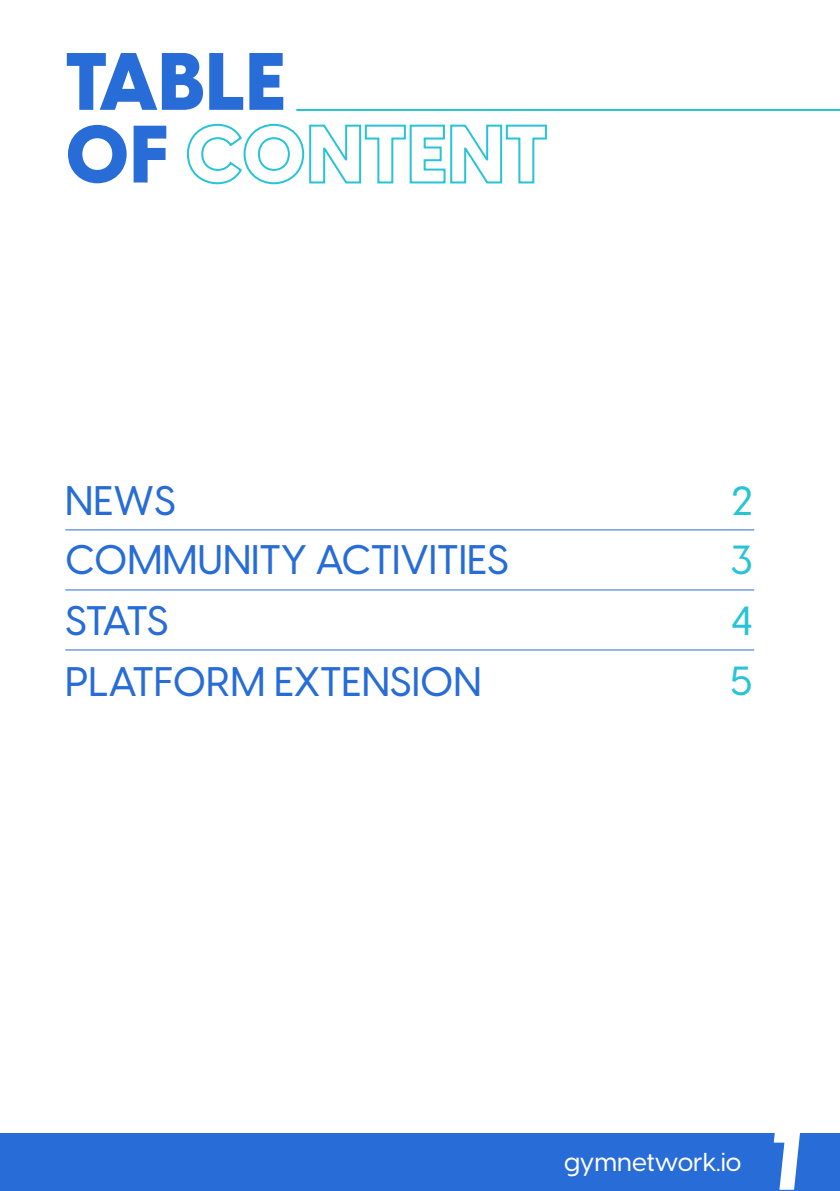
<style>
.page{position:relative;width:840px;height:1191px;background:#fff}
.page>*{position:absolute;margin:0;border:0;box-sizing:border-box;transform-origin:0 0}
.t1{font:italic 800 83.8px "Visby CF";color:#fff}
.t2{font:800 80px/72.6px "Visby CF";letter-spacing:.01em;color:#276cd7}
.t3{font:500 40.6px/60.4px "Visby CF";color:#276cd7}
.t4{font:500 40px/60px "Visby CF";color:#27c4d7;text-align:justify}
.t5{font:500 25.6px "Visby CF";color:#fff}
</style>
<div class="page">
<svg style="left:186px;top:123px;width:361px;height:62px"></svg>
<hr style="left:65px;top:529px;width:688px;height:1px;background:#276cd7">
<hr style="left:65px;top:589px;width:688px;height:1px;background:#276cd7">
<hr style="left:65px;top:649px;width:688px;height:1px;background:#276cd7">
<div style="left:0;top:1133px;width:839px;height:58px;background:#276cd7"></div>
<hr style="left:296px;top:109px;width:543px;height:2px;background:#27c4d7">
<h2 class="t2" style="left:65px;top:41px;width:222px">TABLE<br>OF</h2>
<p class="t3" style="left:65px;top:467px;width:445px">NEWS<br>COMMUNITY ACTIVITIES<br>STATS<br>PLATFORM EXTENSION</p>
<p class="t4" style="left:729px;top:468px;width:24px">2<br>3<br>4<br>5</p>
<p class="t5" style="left:563px;top:1142px;width:179px">gymnetwork.io</p>
<h1 class="t1" style="left:766px;top:1092px;width:37px">1</h1>
</div>
